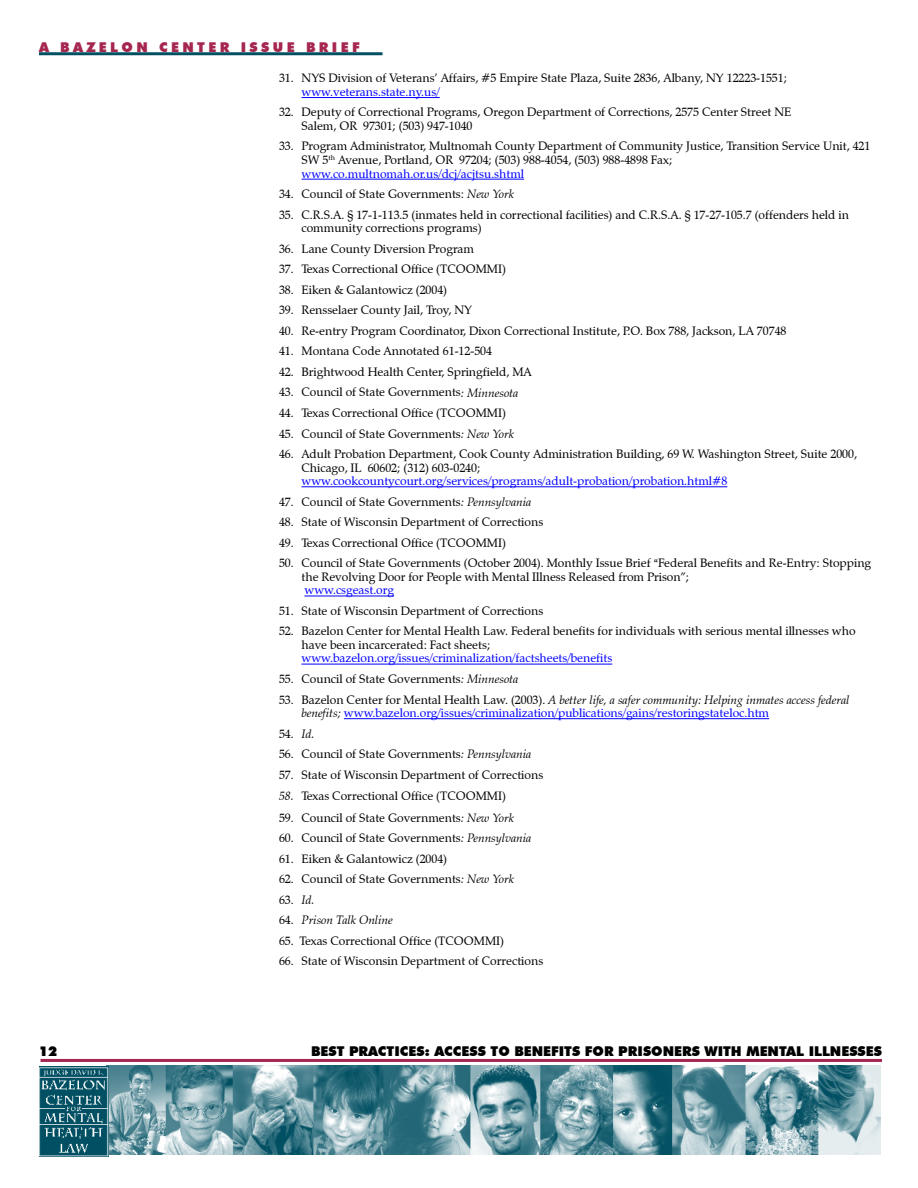
<style>
.page{position:relative;width:918px;height:1188px;background:#fff}
.page>*{position:absolute;margin:0;border:0;box-sizing:border-box;transform-origin:0 0}
.t1{font:900 13.5px "Futura BT";color:#000}
.t2{font:900 13.5px "Futura BT";letter-spacing:.25em;color:#a5264e}
.t3{font:12px/13.5px "Zapf Calligraphic 801 BT";color:#000}
.t4{font:12px/13.5px "Zapf Calligraphic 801 BT";color:#00f}
.t5{font:italic 12px "Zapf Calligraphic 801 BT";color:#000}
.s1{color:#00f}
.s2{font-style:italic}
.s3{color:#000}
.s4{font-style:italic;color:#000}
.s5{font-style:normal}
</style>
<div class="page">
<hr style="left:39px;top:52px;width:343px;height:3px;background:#004f62">
<hr style="left:40px;top:1059px;width:842px;height:3px;background:#a5264e">
<img style="left:106px;top:1065px;width:774px;height:90px">
<img style="left:39px;top:1066px;width:69px;height:90px">
<hr style="left:302px;top:97px;width:138px;height:1px;background:#00f">
<hr style="left:302px;top:179px;width:222px;height:1px;background:#00f">
<hr style="left:302px;top:486px;width:425px;height:1px;background:#00f">
<hr style="left:304px;top:596px;width:90px;height:1px;background:#00f">
<hr style="left:302px;top:664px;width:310px;height:1px;background:#00f">
<hr style="left:344px;top:718px;width:425px;height:1px;background:#00f">
<p class="t2" style="left:39px;top:39px;width:322px">A BAZELON CENTER ISSUE BRIEF</p>
<p class="t3" style="left:279px;top:72px;width:510px">31. NYS Division of Veterans’ Affairs, #5 Empire State Plaza, Suite 2836, Albany, NY 12223-1551;</p>
<p class="t4" style="left:302px;top:85px;width:140px">www.veterans.state.ny.us/</p>
<p class="t3" style="left:302px;top:106px;width:492px;text-indent:-22px">32. Deputy of Correctional Programs, Oregon Department of Corrections, 2575 Center Street NE<br>Salem, OR 97301; (503) 947-1040</p>
<p class="t3" style="left:302px;top:140px;width:570px;text-indent:-22px">33. Program Administrator, Multnomah County Department of Community Justice, Transition Service Unit, 421<br>SW 5<sup>th</sup> Avenue, Portland, OR 97204; (503) 988-4054, (503) 988-4898 Fax; <span class="s1">www.co.multnomah.or.us/dcj/acjtsu.shtml</span></p>
<p class="t3" style="left:279px;top:187px;width:237px">34. Council of State Governments: <span class="s2">New York</span></p>
<p class="t3" style="left:302px;top:208px;width:549px;text-indent:-22px">35. C.R.S.A. § 17-1-113.5 (inmates held in correctional facilities) and C.R.S.A. § 17-27-105.7 (offenders held in community corrections programs)</p>
<p class="t3" style="left:279px;top:242px;width:197px">36. Lane County Diversion Program</p>
<p class="t3" style="left:279px;top:262px;width:228px">37. Texas Correctional Office (TCOOMMI)</p>
<p class="t3" style="left:279px;top:283px;width:170px">38. Eiken &amp; Galantowicz (2004)</p>
<p class="t3" style="left:279px;top:303px;width:195px">39. Rensselaer County Jail, Troy, NY</p>
<p class="t3" style="left:279px;top:324px;width:509px">40. Re-entry Program Coordinator, Dixon Correctional Institute, P.O. Box 788, Jackson, LA 70748</p>
<p class="t3" style="left:279px;top:344px;width:215px">41. Montana Code Annotated 61-12-504</p>
<p class="t3" style="left:279px;top:365px;width:254px">42. Brightwood Health Center, Springfield, MA</p>
<p class="t3" style="left:279px;top:386px;width:241px">43. Council of State Governments<span class="s2">: Minnesota</span></p>
<p class="t3" style="left:279px;top:406px;width:228px">44. Texas Correctional Office (TCOOMMI)</p>
<p class="t3" style="left:279px;top:427px;width:237px">45. Council of State Governments<span class="s2">: New York</span></p>
<p class="t3" style="left:302px;top:447px;width:557px;text-indent:-22px">46. Adult Probation Department, Cook County Administration Building, 69 W. Washington Street, Suite 2000,<br>Chicago, IL 60602; (312) 603-0240;</p>
<p class="t4" style="left:302px;top:474px;width:427px">www.cookcountycourt.org/services/programs/adult-probation/probation.html#8</p>
<p class="t3" style="left:279px;top:495px;width:254px">47. Council of State Governments<span class="s2">: Pennsylvania</span></p>
<p class="t3" style="left:279px;top:515px;width:266px">48. State of Wisconsin Department of Corrections</p>
<p class="t3" style="left:279px;top:536px;width:228px">49. Texas Correctional Office (TCOOMMI)</p>
<p class="t3" style="left:302px;top:556px;width:571px;text-indent:-22px">50. Council of State Governments (October 2004). Monthly Issue Brief Federal Benefits and Re-Entry: Stopping the Revolving Door for People with Mental Illness Released from Prison”;</p>
<p class="t4" style="left:304px;top:583px;width:91px">www.csgeast.org</p>
<p class="t3" style="left:279px;top:604px;width:266px">51. State of Wisconsin Department of Corrections</p>
<p class="t3" style="left:302px;top:625px;width:556px;text-indent:-22px">52. Bazelon Center for Mental Health Law. Federal benefits for individuals with serious mental illnesses who have been incarcerated: Fact sheets;</p>
<p class="t4" style="left:302px;top:652px;width:312px">www.bazelon.org/issues/criminalization/factsheets/benefits</p>
<p class="t3" style="left:279px;top:672px;width:241px">55. Council of State Governments<span class="s2">: Minnesota</span></p>
<p class="t4" style="left:302px;top:693px;width:550px;text-indent:-22px"><span class="s3">53. Bazelon Center for Mental Health Law. (2003).</span> <span class="s4">A better life, a safer community: Helping inmates access federal benefits;</span> www.bazelon.org/issues/criminalization/publications/gains/restoringstateloc.htm</p>
<p class="t3" style="left:279px;top:727px;width:37px">54. <span class="s2">Id.</span></p>
<p class="t3" style="left:279px;top:747px;width:254px">56. Council of State Governments<span class="s2">: Pennsylvania</span></p>
<p class="t3" style="left:279px;top:768px;width:266px">57. State of Wisconsin Department of Corrections</p>
<p class="t3" style="left:279px;top:789px;width:228px"><span class="s2">58.</span> Texas Correctional Office (TCOOMMI)</p>
<p class="t3" style="left:279px;top:811px;width:237px">59. Council of State Governments<span class="s2">: New York</span></p>
<p class="t3" style="left:279px;top:831px;width:254px">60. Council of State Governments<span class="s2">: Pennsylvania</span></p>
<p class="t3" style="left:279px;top:852px;width:170px">61. Eiken &amp; Galantowicz (2004)</p>
<p class="t3" style="left:279px;top:872px;width:237px">62. Council of State Governments<span class="s2">: New York</span></p>
<p class="t3" style="left:279px;top:893px;width:37px">63. <span class="s2">Id.</span></p>
<p class="t5" style="left:279px;top:913px;width:115px"><span class="s5">64.</span> Prison Talk Online</p>
<p class="t3" style="left:279px;top:934px;width:227px">65. Texas Correctional Office (TCOOMMI)</p>
<p class="t3" style="left:279px;top:955px;width:266px">66. State of Wisconsin Department of Corrections</p>
<p class="t1" style="left:39px;top:1043px;width:19px">12</p>
<p class="t1" style="left:311px;top:1043px;width:572px">BEST PRACTICES: ACCESS TO BENEFITS FOR PRISONERS WITH MENTAL ILLNESSES</p>
</div>
